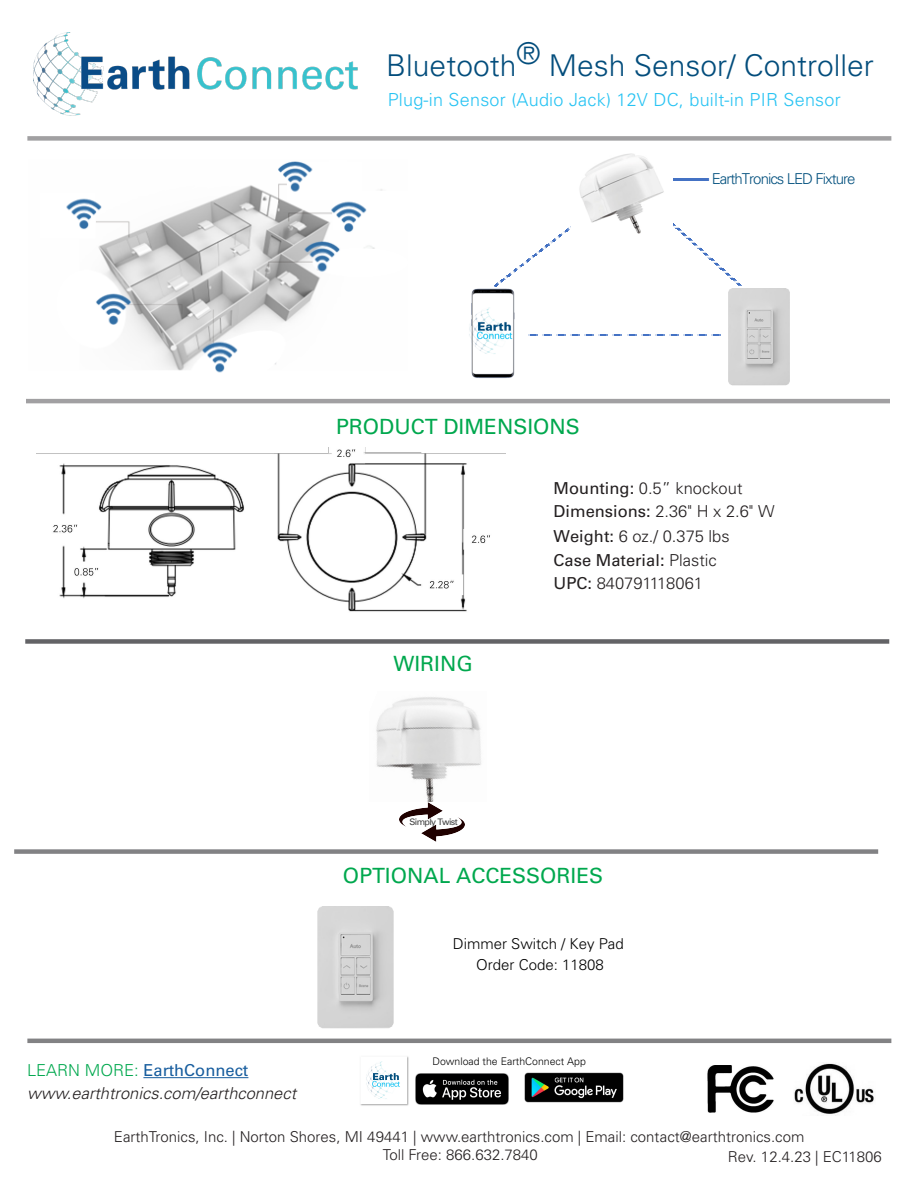
<style>
.page{position:relative;width:918px;height:1188px;background:#fff}
.page>*{position:absolute;margin:0;border:0;box-sizing:border-box;transform-origin:0 0}
.t1{font:300 30px "Univers LT Std";color:#034d7c}
.t2{font:21px "Univers LT Std";color:#00a84e}
.t3{font:300 18px "Univers LT Std";letter-spacing:.015em;color:#27c3f3}
.t4{font:300 16.5px/24px "Univers LT Std";color:#231f20}
.t5{font:italic 300 16.5px "Univers LT Std";color:#231f20}
.t6{font:16.5px "Univers LT Std";color:#175d9e}
.t7{font:300 15px "Univers LT Std";color:#231f20}
.t8{font:300 15px/21.3px "Univers LT Std";color:#000;text-align:center}
.t9{font:300 15px "Univers LT Std";letter-spacing:-.065em;color:#004f7d}
.t10{font:300 10.5px "Univers LT Std";color:#000}
.t11{font:9px "Univers LT Std";letter-spacing:-.075em;color:#404040}
.s1{font-weight:400}
.s2{font-weight:300;color:#00a84e}
</style>
<div class="page">
<img style="left:36px;top:447px;width:469px;height:165px">
<hr style="left:26px;top:399px;width:864px;height:4px;background:#a1a0a2">
<div style="left:27px;top:136px;width:864px;height:5px;background:#a1a0a2"></div>
<hr style="left:27px;top:1039px;width:864px;height:4px;background:#828284">
<div style="left:14px;top:849px;width:864px;height:5px;background:#828284"></div>
<img style="left:794px;top:1063px;width:80px;height:51px">
<hr style="left:143px;top:1077px;width:105px;height:1px;background:#175d9e">
<img style="left:34px;top:32px;width:324px;height:84px">
<img style="left:707px;top:1065px;width:67px;height:47px">
<img style="left:66px;top:161px;width:316px;height:212px">
<img style="left:360px;top:1056px;width:49px;height:50px">
<img style="left:415px;top:1073px;width:94px;height:32px">
<img style="left:524px;top:1072px;width:100px;height:31px">
<img style="left:469px;top:288px;width:46px;height:90px">
<img style="left:317px;top:907px;width:77px;height:121px">
<img style="left:673px;top:223px;width:69px;height:63px">
<img style="left:673px;top:178px;width:36px;height:2px">
<img style="left:494px;top:226px;width:77px;height:61px">
<img style="left:528px;top:335px;width:193px;height:1px">
<img style="left:579px;top:153px;width:85px;height:81px">
<img style="left:728px;top:289px;width:62px;height:96px">
<div style="left:25px;top:639px;width:864px;height:5px;background:#636366"></div>
<img style="left:400px;top:803px;width:64px;height:39px">
<img style="left:376px;top:697px;width:105px;height:104px">
<h1 class="t1" style="left:386px;top:47px;width:489px">Bluetooth® Mesh Sensor/ Controller</h1>
<p class="t3" style="left:388px;top:88px;width:455px">Plug-in Sensor (Audio Jack) 12V DC, built-in PIR Sensor</p>
<p class="t2" style="left:336px;top:415px;width:245px">PRODUCT DIMENSIONS</p>
<p class="t9" style="left:712px;top:169px;width:145px">EarthTronics LED Fixture</p>
<h2 class="t2" style="left:393px;top:651px;width:81px">WIRING</h2>
<p class="t11" style="left:410px;top:816px;width:50px">Simply Twist</p>
<p class="t4" style="left:554px;top:476px;width:222px"><span class="s1">Mounting:</span> 0.5” knockout<br><span class="s1">Dimensions:</span> 2.36" H x 2.6" W<br><span class="s1">Weight:</span> 6 oz./ 0.375 lbs<br><span class="s1">Case Material:</span> Plastic<br><span class="s1">UPC:</span> 840791118061</p>
<h2 class="t2" style="left:343px;top:863px;width:262px">OPTIONAL ACCESSORIES</h2>
<p class="t8" style="left:453px;top:933px;width:172px">Dimmer Switch / Key Pad<br>Order Code: 11808</p>
<p class="t10" style="left:432px;top:1055px;width:155px">Download the EarthConnect App</p>
<p class="t6" style="left:27px;top:1060px;width:223px"><span class="s2">LEARN MORE:</span> EarthConnect</p>
<p class="t5" style="left:27px;top:1083px;width:271px">www.earthtronics.com/earthconnect</p>
<p class="t7" style="left:114px;top:1127px;width:692px">EarthTronics, Inc. | Norton Shores, MI 49441 | www.earthtronics.com | Email: contact@earthtronics.com</p>
<p class="t7" style="left:383px;top:1145px;width:157px">Toll Free: 866.632.7840</p>
<p class="t7" style="left:728px;top:1147px;width:155px">Rev. 12.4.23 | EC11806</p>
</div>
